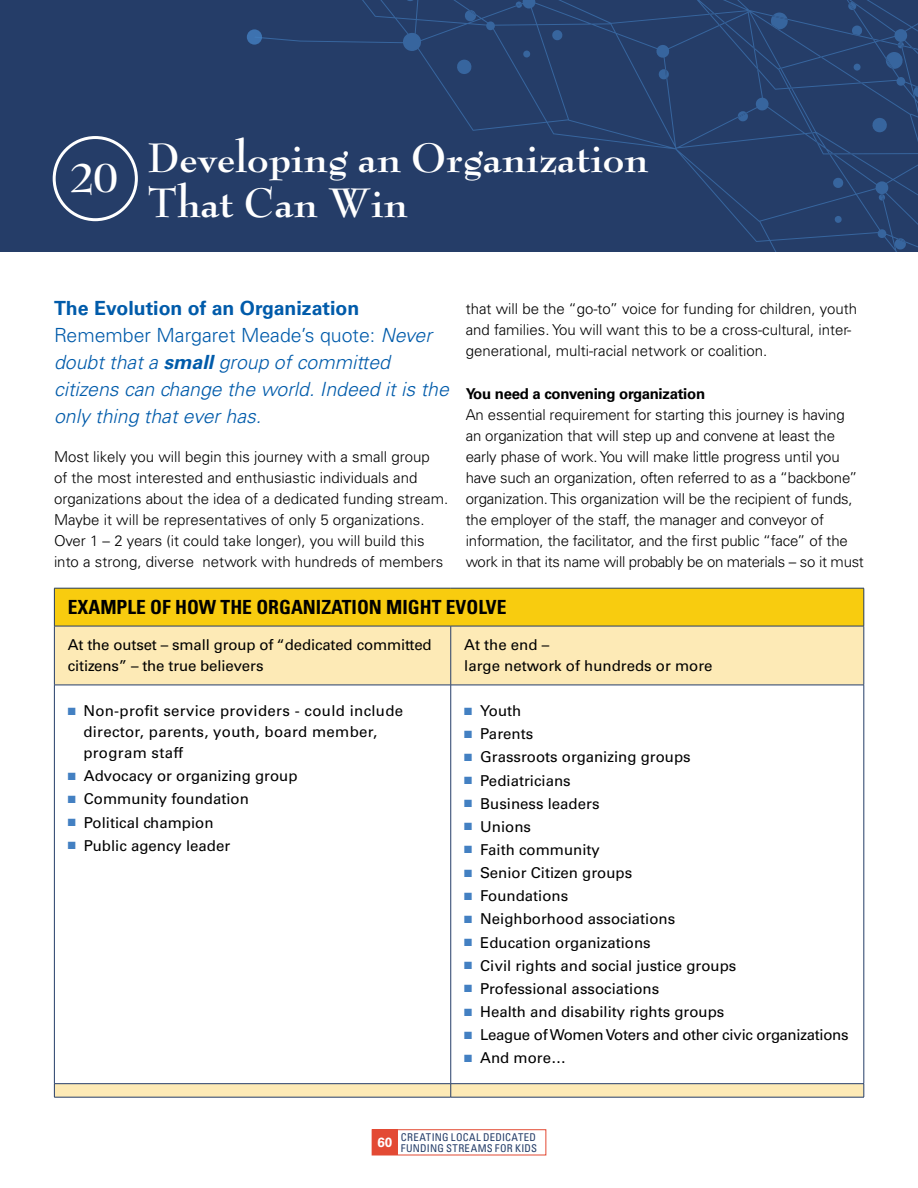
<style>
.page{position:relative;width:918px;height:1188px;background:#fff}
.page>*{position:absolute;margin:0;border:0;box-sizing:border-box;transform-origin:0 0}
.t1{font:700 45px/45px "Bernhard Modern";color:#fff}
.t2{font:italic 300 19.5px/27px "Univers";color:#005baa}
.t3{font:700 condensed 19.5px "Univers LT Std";color:#000}
.t4{font:300 15px/21px "Univers";letter-spacing:-.01em;color:#000}
.t5{font:15px/21px "Univers LT Std";color:#000}
.t6{font:15px/21px "Univers LT Std";letter-spacing:.02em;color:#000}
.t7{font:15px "Univers LT Std";letter-spacing:-.02em;color:#000}
.t8{font:700 15px "Univers";letter-spacing:-.02em;color:#000}
.t9{font:700 13.35px "Univers LT Std";color:#fff}
.t10{font:condensed 10.65px/10.6px "Univers LT Std";letter-spacing:.03em;color:#253d68}
.s1{font-weight:700;font-style:normal}
.s2{font-style:normal}
.s3{font-weight:700}
.s4{color:#4380c2}
</style>
<div class="page">
<div style="left:0;top:0;width:918px;height:252px;background:#253d68"></div>
<svg style="left:373px;top:0;width:545px;height:252px"></svg>
<svg style="left:456px;top:60px;width:16px;height:14px"></svg>
<svg style="left:895px;top:238px;width:11px;height:12px"></svg>
<svg style="left:464px;top:10px;width:12px;height:11px"></svg>
<svg style="left:404px;top:0;width:13px;height:1px"></svg>
<svg style="left:552px;top:30px;width:11px;height:10px"></svg>
<svg style="left:523px;top:51px;width:8px;height:7px"></svg>
<svg style="left:658px;top:69px;width:12px;height:10px"></svg>
<svg style="left:738px;top:0;width:180px;height:223px"></svg>
<svg style="left:516px;top:2px;width:6px;height:6px"></svg>
<svg style="left:247px;top:29px;width:15px;height:16px"></svg>
<div style="left:53px;top:136px;width:85px;height:85px;border:3px solid #fff;border-radius:50%"></div>
<div style="left:54px;top:588px;width:810px;height:38px;background:#f8cc0f"></div>
<div style="left:55px;top:627px;width:809px;height:470px;background:#fdeab6"></div>
<svg style="left:55px;top:686px;width:809px;height:397px"></svg>
<hr style="left:54px;top:626px;width:397px;height:1px;background:#253d68">
<hr style="left:451px;top:626px;width:413px;height:1px;background:#253d68">
<hr style="left:450px;top:626px;width:1px;height:59px;background:#253d68">
<hr style="left:54px;top:685px;width:397px;height:1px;background:#253d68">
<hr style="left:451px;top:685px;width:413px;height:1px;background:#253d68">
<hr style="left:450px;top:685px;width:1px;height:398px;background:#253d68">
<hr style="left:54px;top:1083px;width:397px;height:1px;background:#253d68">
<hr style="left:451px;top:1083px;width:413px;height:1px;background:#253d68">
<svg style="left:450px;top:1084px;width:1px;height:13px"></svg>
<hr style="left:54px;top:588px;width:397px;height:1px;background:#253d68">
<hr style="left:54px;top:588px;width:1px;height:38px;background:#253d68">
<hr style="left:451px;top:588px;width:413px;height:1px;background:#253d68">
<hr style="left:864px;top:588px;width:1px;height:38px;background:#253d68">
<hr style="left:54px;top:626px;width:1px;height:59px;background:#253d68">
<hr style="left:864px;top:626px;width:1px;height:59px;background:#253d68">
<hr style="left:54px;top:685px;width:1px;height:398px;background:#253d68">
<hr style="left:864px;top:685px;width:1px;height:398px;background:#253d68">
<svg style="left:54px;top:1084px;width:1px;height:13px"></svg>
<svg style="left:864px;top:1084px;width:1px;height:13px"></svg>
<hr style="left:54px;top:1097px;width:397px;height:1px;background:#253d68">
<hr style="left:451px;top:1097px;width:413px;height:1px;background:#253d68">
<div style="left:372px;top:1130px;width:25px;height:25px;background:#e34a34"></div>
<div style="left:372px;top:1130px;width:174px;height:25px;border:1px solid #e34a34"></div>
<h1 class="t1" style="left:69px;top:157px;width:51px">20</h1>
<h1 class="t1" style="left:148px;top:136px;width:502px">Developing an Organization<br>That Can Win</h1>
<h2 class="t2" style="left:54px;top:294px;width:396px"><span class="s1">The Evolution of an Organization </span><span class="s2">Remember Margaret Meade’s quote:</span> Never doubt that a <span class="s3">small</span> group of committed citizens can change the world. Indeed it is the only thing that ever has.</h2>
<p class="t4" style="left:54px;top:446px;width:396px">Most likely you will begin this journey with a small group<br>of the most interested and enthusiastic individuals and organizations about the idea of a dedicated funding stream.<br>Maybe it will be representatives of only 5 organizations.<br>Over 1 – 2 years (it could take longer), you will build this into a strong, diverse network with hundreds of members</p>
<p class="t4" style="left:466px;top:298px;width:393px">that will be the “go-to” voice for funding for children, youth and families. You will want this to be a cross-cultural, inter&shy;generational, multi-racial network or coalition.</p>
<p class="t8" style="left:466px;top:385px;width:241px">You need a convening organization</p>
<p class="t4" style="left:466px;top:404px;width:400px">An essential requirement for starting this journey is having an organization that will step up and convene at least the early phase of work. You will make little progress until you have such an organization, often referred to as a “backbone” organization. This organization will be the recipient of funds, the employer of the staff, the manager and conveyor of information, the facilitator, and the first public “face” of the work in that its name will probably be on materials – so it must</p>
<h2 class="t3" style="left:68px;top:595px;width:440px">EXAMPLE OF HOW THE ORGANIZATION MIGHT EVOLVE</h2>
<p class="t5" style="left:68px;top:635px;width:365px">At the outset – small group of “dedicated committed citizens” – the true believers</p>
<p class="t5" style="left:464px;top:635px;width:250px">At the end –<br>large network of hundreds or more</p>
<p class="t6" style="left:83px;top:700px;width:321px;text-indent:-16px"><span class="s4">■</span> Non-profit service providers - could include director, parents, youth, board member, program staff</p>
<p class="t5" style="left:68px;top:765px;width:231px"><span class="s4">■</span> Advocacy or organizing group</p>
<p class="t5" style="left:68px;top:789px;width:183px"><span class="s4">■</span> Community foundation</p>
<p class="t5" style="left:68px;top:812px;width:147px"><span class="s4">■</span> Political champion</p>
<p class="t5" style="left:68px;top:835px;width:164px"><span class="s4">■</span> Public agency leader</p>
<p class="t5" style="left:464px;top:700px;width:59px"><span class="s4">■</span> Youth</p>
<p class="t5" style="left:464px;top:723px;width:70px"><span class="s4">■</span> Parents</p>
<p class="t5" style="left:464px;top:747px;width:228px"><span class="s4">■</span> Grassroots organizing groups</p>
<p class="t5" style="left:464px;top:770px;width:108px"><span class="s4">■</span> Pediatricians</p>
<p class="t5" style="left:464px;top:793px;width:137px"><span class="s4">■</span> Business leaders</p>
<p class="t5" style="left:464px;top:816px;width:68px"><span class="s4">■</span> Unions</p>
<p class="t5" style="left:464px;top:839px;width:137px"><span class="s4">■</span> Faith community</p>
<p class="t5" style="left:464px;top:862px;width:169px"><span class="s4">■</span> Senior Citizen groups</p>
<p class="t5" style="left:464px;top:886px;width:106px"><span class="s4">■</span> Foundations</p>
<p class="t5" style="left:464px;top:909px;width:213px"><span class="s4">■</span> Neighborhood associations</p>
<p class="t5" style="left:464px;top:932px;width:188px"><span class="s4">■</span> Education organizations</p>
<p class="t5" style="left:464px;top:955px;width:274px"><span class="s4">■</span> Civil rights and social justice groups</p>
<p class="t5" style="left:464px;top:978px;width:196px"><span class="s4">■</span> Professional associations</p>
<p class="t5" style="left:464px;top:1001px;width:262px"><span class="s4">■</span> Health and disability rights groups</p>
<p class="t7" style="left:464px;top:1026px;width:386px"><span class="s4">■</span> League of Women Voters and other civic organizations</p>
<p class="t5" style="left:464px;top:1048px;width:103px"><span class="s4">■</span> And more…</p>
<p class="t9" style="left:377px;top:1135px;width:16px">60</p>
<p class="t10" style="left:401px;top:1132px;width:138px">CREATING LOCAL DEDICATED<br>FUNDING STREAMS FOR KIDS</p>
</div>
